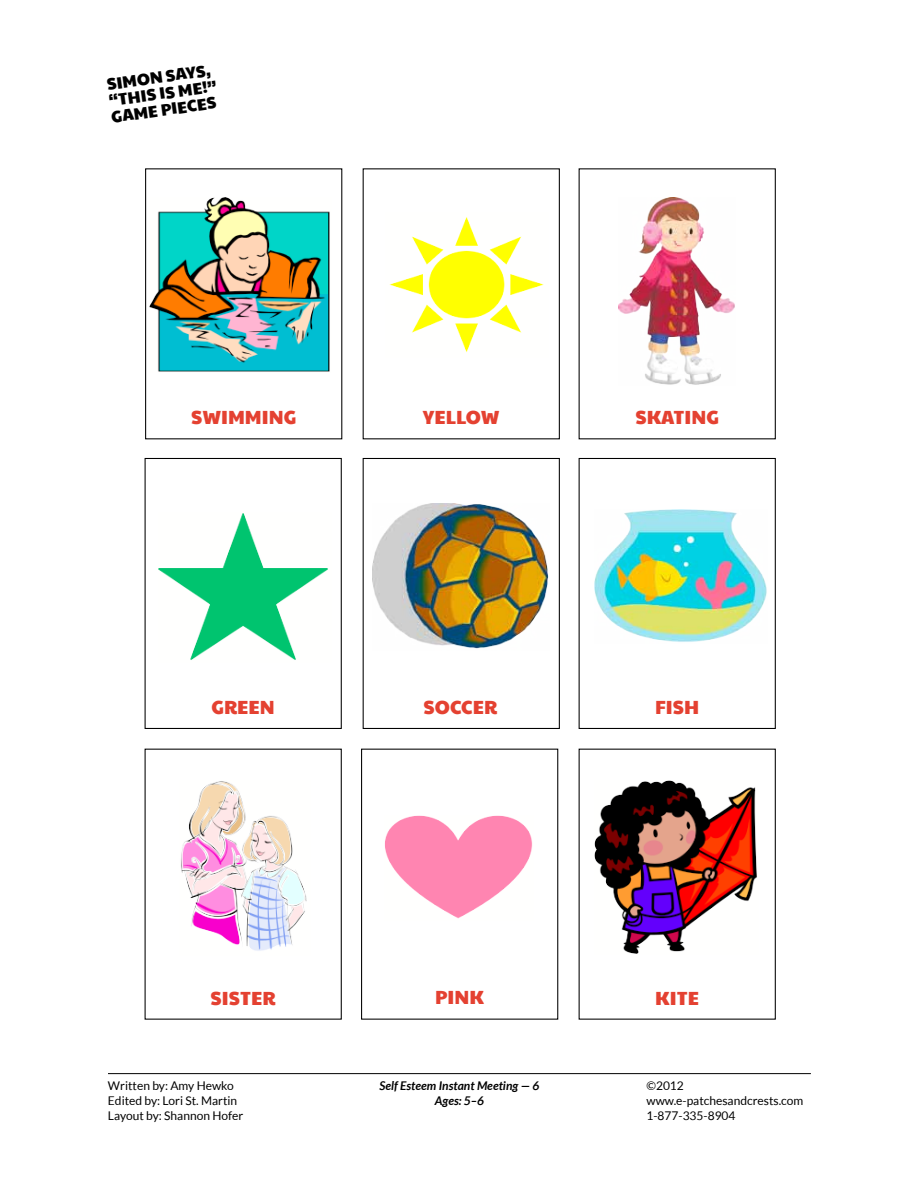
<style>
.page{position:relative;width:918px;height:1188px;background:#fff}
.page>*{position:absolute;margin:0;border:0;box-sizing:border-box;transform-origin:0 0}
.t1{font:19.05px "Paytone One";color:#e44131}
.t2{font:16.5px/16.5px "Paytone One";color:#000;text-align:justify}
.t3{font:12px/15px "Lato";color:#000}
.t4{font:italic 700 12px/15px "Lato";color:#000;text-align:center}
</style>
<div class="page">
<hr style="left:108px;top:1073px;width:703px;height:1px;background:#000">
<div style="left:361px;top:749px;width:197px;height:271px;border:1px solid #000"></div>
<div style="left:579px;top:458px;width:197px;height:271px;border:1px solid #000"></div>
<div style="left:145px;top:458px;width:197px;height:271px;border:1px solid #000"></div>
<div style="left:363px;top:458px;width:197px;height:271px;border:1px solid #000"></div>
<img style="left:595px;top:510px;width:172px;height:132px">
<img style="left:158px;top:513px;width:170px;height:147px">
<img style="left:595px;top:781px;width:162px;height:173px">
<img style="left:385px;top:816px;width:147px;height:103px">
<img style="left:181px;top:781px;width:126px;height:170px">
<img style="left:619px;top:198px;width:116px;height:187px">
<img style="left:373px;top:503px;width:176px;height:146px">
<img style="left:389px;top:217px;width:155px;height:136px">
<img style="left:150px;top:197px;width:180px;height:175px">
<h2 class="t2" style="left:106px;top:76px;width:110px;rotate:-8deg">SIMONSA YS, “THISISME !” GAME PIECES</h2>
<h1 class="t1" style="left:191px;top:402px;width:107px">SWIMMING</h1>
<h1 class="t1" style="left:211px;top:692px;width:65px">GREEN</h1>
<h1 class="t1" style="left:423px;top:402px;width:61px">YELLOW</h1>
<h1 class="t1" style="left:424px;top:692px;width:71px">SOCCER</h1>
<h1 class="t1" style="left:635px;top:402px;width:85px">SKATING</h1>
<h1 class="t1" style="left:655px;top:692px;width:43px">FISH</h1>
<h1 class="t1" style="left:211px;top:983px;width:62px">SISTER</h1>
<p class="t3" style="left:108px;top:1079px;width:137px">Written by: Amy Hewko<br>Edited by: Lori St. Martin<br>Layout by: Shannon Hofer</p>
<h1 class="t1" style="left:435px;top:982px;width:50px">PINK</h1>
<p class="t4" style="left:379px;top:1079px;width:161px">Self Esteem Instant Meeting — 6<br>Ages: 5–6</p>
<h1 class="t1" style="left:655px;top:983px;width:45px">KITE</h1>
<p class="t3" style="left:646px;top:1079px;width:158px">©2012 www.e-patchesandcrests.com<br>1-877-335-8904</p>
</div>
